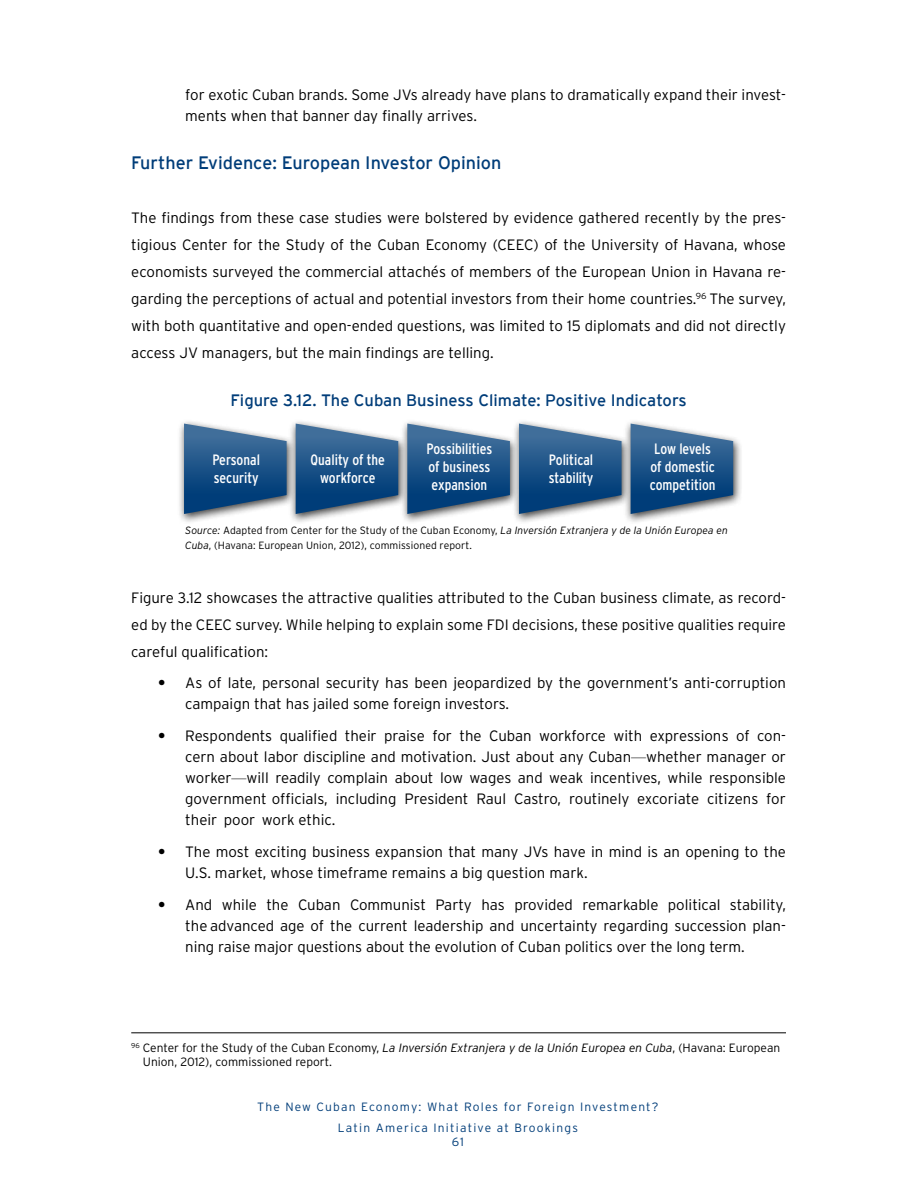
<style>
.page{position:relative;width:918px;height:1188px;background:#fff}
.page>*{position:absolute;margin:0;border:0;box-sizing:border-box;transform-origin:0 0}
.t1{font:18px "Interstate";color:#003d79}
.t2{font:16.5px "Interstate";color:#003d79}
.t3{font:300 15px/21px "Interstate";color:#000;text-align:justify}
.t4{font:condensed 15px/18px "Interstate";color:#fff}
.t5{font:300 12px/14.4px "Interstate";color:#000}
.t6{font:300 12px/21.1px "Interstate";letter-spacing:.1em;color:#003d79;text-align:center}
.t7{font:300 10.5px/14.4px "Interstate";letter-spacing:.005em;color:#000}
.s1{font-style:italic}
.s2{font-weight:700}
.s3{font-family:"Helvetica Neue";font-weight:100;font-stretch:condensed}
</style>
<div class="page">
<div style="left:177px;top:419px;width:119px;height:106px;background:#000;opacity:.75"></div>
<svg style="left:184px;top:424px;width:103px;height:90px;background:#416d97"></svg>
<div style="left:289px;top:419px;width:119px;height:106px;background:#000;opacity:.75"></div>
<svg style="left:296px;top:424px;width:102px;height:90px;background:#406c97"></svg>
<div style="left:400px;top:419px;width:119px;height:106px;background:#000;opacity:.75"></div>
<svg style="left:407px;top:424px;width:103px;height:90px;background:#416d97"></svg>
<div style="left:512px;top:419px;width:119px;height:106px;background:#000;opacity:.75"></div>
<svg style="left:519px;top:424px;width:103px;height:90px;background:#416d97"></svg>
<div style="left:623px;top:419px;width:120px;height:106px;background:#000;opacity:.75"></div>
<svg style="left:631px;top:424px;width:102px;height:90px;background:#406c97"></svg>
<hr style="left:131px;top:1032px;width:655px;height:1px;background:#000">
<p class="t3" style="left:185px;top:84px;width:602px">for exotic Cuban brands. Some JVs already have plans to dramatically expand their invest&shy;ments when that banner day finally arrives.</p>
<p class="t1" style="left:131px;top:153px;width:372px">Further Evidence: European Investor Opinion</p>
<p class="t3" style="left:131px;top:205px;width:656px;line-height:27px">The findings from these case studies were bolstered by evidence gathered recently by the pres&shy;tigious Center for the Study of the Cuban Economy (CEEC) of the University of Havana, whose economists surveyed the commercial attachés of members of the European Union in Havana re&shy;garding the perceptions of actual and potential investors from their home countries.<sup>96</sup> The survey, with both quantitative and open-ended questions, was limited to 15 diplomats and did not directly access JV managers, but the main findings are telling.</p>
<p class="t2" style="left:230px;top:391px;width:458px">Figure 3.12. The Cuban Business Climate: Positive Indicators</p>
<p class="t4" style="left:212px;top:450px;width:49px">Personal security</p>
<p class="t4" style="left:311px;top:451px;width:76px;text-align:center">Quality of the workforce</p>
<p class="t4" style="left:427px;top:440px;width:67px">Possibilities of business expansion</p>
<p class="t4" style="left:650px;top:440px;width:67px;text-align:center">Low levels of domestic competition</p>
<p class="t4" style="left:549px;top:451px;width:46px">Political stability</p>
<p class="t7" style="left:185px;top:523px;width:544px"><span class="s1">Source:</span> Adapted from Center for the Study of the Cuban Economy, <span class="s1">La Inversión Extranjera y de la Unión Europea en<br>Cuba</span>, (Havana: European Union, 2012), commissioned report.</p>
<p class="t3" style="left:131px;top:584px;width:656px;line-height:27px">Figure 3.12 showcases the attractive qualities attributed to the Cuban business climate, as record&shy;ed by the CEEC survey. While helping to explain some FDI decisions, these positive qualities require careful qualification:</p>
<p class="t3" style="left:185px;top:673px;width:602px;text-indent:-27px"><span class="s2">•</span> As of late, personal security has been jeopardized by the government’s anti-corruption campaign that has jailed some foreign investors.</p>
<p class="t3" style="left:185px;top:725px;width:602px;text-indent:-27px"><span class="s2">•</span> Respondents qualified their praise for the Cuban workforce with expressions of con&shy;cern about labor discipline and motivation. Just about any Cuban<span class="s3">—</span>whether manager or worker<span class="s3">—</span>will readily complain about low wages and weak incentives, while responsible government officials, including President Raul Castro, routinely excoriate citizens for their poor work ethic.</p>
<p class="t3" style="left:185px;top:841px;width:602px;text-indent:-27px"><span class="s2">•</span> The most exciting business expansion that many JVs have in mind is an opening to the<br>U.S. market, whose timeframe remains a big question mark.</p>
<p class="t3" style="left:185px;top:894px;width:602px;text-indent:-27px"><span class="s2">•</span> And while the Cuban Communist Party has provided remarkable political stability, the advanced age of the current leadership and uncertainty regarding succession plan&shy;ning raise major questions about the evolution of Cuban politics over the long term.</p>
<p class="t5" style="left:143px;top:1041px;width:639px;text-indent:-12px"><sup>96</sup> Center for the Study of the Cuban Economy, <span class="s1">La Inversión Extranjera y de la Unión Europea en Cuba</span>, (Havana: European<br>Union, 2012), commissioned report.</p>
<p class="t6" style="left:257px;top:1096px;width:403px">The New Cuban Economy: What Roles for Foreign Investment?<br>Latin America Initiative at Brookings</p>
<p class="t6" style="left:452px;top:1131px;width:14px">61</p>
</div>
